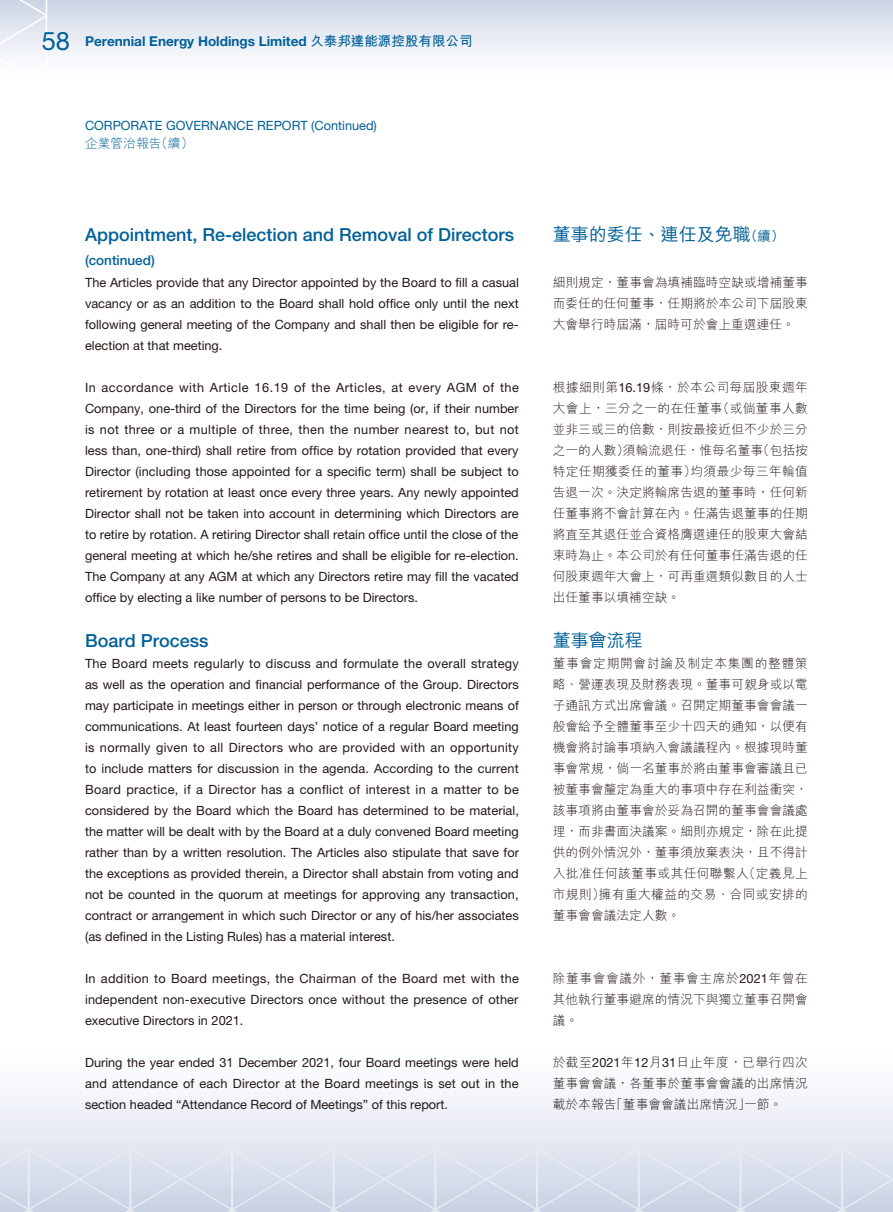
<style>
.page{position:relative;width:893px;height:1212px;background:#fff}
.page>*{position:absolute;margin:0;border:0;box-sizing:border-box;transform-origin:0 0}
.t1{font:500 18px "Helvetica Neue LT Std";color:#006098}
.t2{font:500 18px "M Hei HK";color:#006098}
.t3{font:700 13.5px "Helvetica Neue LT Std";color:#006098}
.t4{font:500 13.5px "Helvetica Neue LT Std";color:#006098}
.t5{font:12.75px/21px "Helvetica Neue LT Std";color:#231916;text-align:justify}
.t6{font:300 12.75px/21px "M Hei HK";color:#231916;text-align:justify}
.t7{font:12.75px "Helvetica Neue LT Std";color:#006098}
.t8{font:300 12.75px "M Hei HK";color:#006098}
.s1{font-weight:400;font-size:25.5px}
.s2{font-family:"M Hei HK"}
.s3{font-size:13.5px}
.s4{font-family:"Helvetica Neue LT Std";font-weight:400}
</style>
<div class="page">
<div style="left:0;top:0;width:893px;height:109px;background:linear-gradient(to bottom,#d3dae9,#fff)"></div>
<svg style="left:0;top:1093px;width:893px;height:54px"></svg>
<svg style="left:0;top:0;width:49px;height:109px"></svg>
<hr style="left:46px;top:0;width:1px;height:300px;background:#fff">
<svg style="left:0;top:1147px;width:893px;height:65px;background:#d7ddea"></svg>
<hr style="left:28px;top:1149px;width:1px;height:63px;background:#e7ebf3">
<p class="t3" style="left:42px;top:33px;width:432px"><span class="s1">58</span> Perennial Energy Holdings Limited <span class="s2">久泰邦達能源控股有限公司</span></p>
<p class="t7" style="left:85px;top:118px;width:293px">CORPORATE GOVERNANCE REPORT (Continued)</p>
<p class="t8" style="left:85px;top:137px;width:110px">企業管治報告（續）</p>
<h1 class="t1" style="left:85px;top:224px;width:431px">Appointment, Re-election and Removal of Directors</h1>
<p class="t4" style="left:85px;top:253px;width:71px">(continued)</p>
<p class="t5" style="left:85px;top:272px;width:435px">The Articles provide that any Director appointed by the Board to fill a casual vacancy or as an addition to the Board shall hold office only until the next following general meeting of the Company and shall then be eligible for re&shy;election at that meeting.</p>
<p class="t5" style="left:85px;top:377px;width:435px">In accordance with Article 16.19 of the Articles, at every AGM of the Company, one-third of the Directors for the time being (or, if their number is not three or a multiple of three, then the number nearest to, but not less than, one-third) shall retire from office by rotation provided that every Director (including those appointed for a specific term) shall be subject to retirement by rotation at least once every three years. Any newly appointed Director shall not be taken into account in determining which Directors are to retire by rotation. A retiring Director shall retain office until the close of the general meeting at which he/she retires and shall be eligible for re-election.<br>The Company at any AGM at which any Directors retire may fill the vacated office by electing a like number of persons to be Directors.</p>
<h1 class="t1" style="left:85px;top:629px;width:125px">Board Process</h1>
<p class="t5" style="left:85px;top:653px;width:435px">The Board meets regularly to discuss and formulate the overall strategy as well as the operation and financial performance of the Group. Directors may participate in meetings either in person or through electronic means of communications. At least fourteen days’ notice of a regular Board meeting is normally given to all Directors who are provided with an opportunity to include matters for discussion in the agenda. According to the current Board practice, if a Director has a conflict of interest in a matter to be considered by the Board which the Board has determined to be material, the matter will be dealt with by the Board at a duly convened Board meeting rather than by a written resolution. The Articles also stipulate that save for the exceptions as provided therein, a Director shall abstain from voting and not be counted in the quorum at meetings for approving any transaction, contract or arrangement in which such Director or any of his/her associates (as defined in the Listing Rules) has a material interest.</p>
<p class="t5" style="left:85px;top:968px;width:435px">In addition to Board meetings, the Chairman of the Board met with the independent non-executive Directors once without the presence of other executive Directors in 2021.</p>
<p class="t5" style="left:85px;top:1052px;width:435px">During the year ended 31 December 2021, four Board meetings were held and attendance of each Director at the Board meetings is set out in the section headed “Attendance Record of Meetings” of this report.</p>
<h1 class="t2" style="left:553px;top:222px;width:233px">董事的委任、連任及免職<span class="s3">（續）</span></h1>
<p class="t6" style="left:553px;top:272px;width:257px">細則規定，董事會為填補臨時空缺或增補董事而委任的任何董事，任期將於本公司下屆股東大會舉行時屆滿，屆時可於會上重選連任。</p>
<p class="t6" style="left:553px;top:377px;width:257px">根據細則第<span class="s4">16.19</span>條，於本公司每屆股東週年大會上，三分之一的在任董事（或倘董事人數並非三或三的倍數，則按最接近但不少於三分之一的人數）須輪流退任，惟每名董事（包括按特定任期獲委任的董事）均須最少每三年輪值告退一次。決定將輪席告退的董事時，任何新任董事將不會計算在內。任滿告退董事的任期將直至其退任並合資格膺選連任的股東大會結束時為止。本公司於有任何董事任滿告退的任何股東週年大會上，可再重選類似數目的人士出任董事以填補空缺。</p>
<h1 class="t2" style="left:553px;top:627px;width:91px">董事會流程</h1>
<p class="t6" style="left:553px;top:653px;width:257px">董事會定期開會討論及制定本集團的整體策略、營運表現及財務表現。董事可親身或以電子通訊方式出席會議。召開定期董事會會議一般會給予全體董事至少十四天的通知，以便有機會將討論事項納入會議議程內。根據現時董事會常規，倘一名董事於將由董事會審議且已被董事會釐定為重大的事項中存在利益衝突，該事項將由董事會於妥為召開的董事會會議處理，而非書面決議案。細則亦規定，除在此提供的例外情況外，董事須放棄表決，且不得計入批准任何該董事或其任何聯繫人（定義見上市規則）擁有重大權益的交易、合同或安排的董事會會議法定人數。</p>
<p class="t6" style="left:553px;top:968px;width:257px">除董事會會議外，董事會主席於<span class="s4">2021</span>年曾在其他執行董事避席的情況下與獨立董事召開會議。</p>
<p class="t6" style="left:553px;top:1052px;width:257px">於截至<span class="s4">2021</span>年<span class="s4">12</span>月<span class="s4">31</span>日止年度，已舉行四次董事會會議，各董事於董事會會議的出席情況載於本報告「董事會會議出席情況」一節。</p>
</div>
